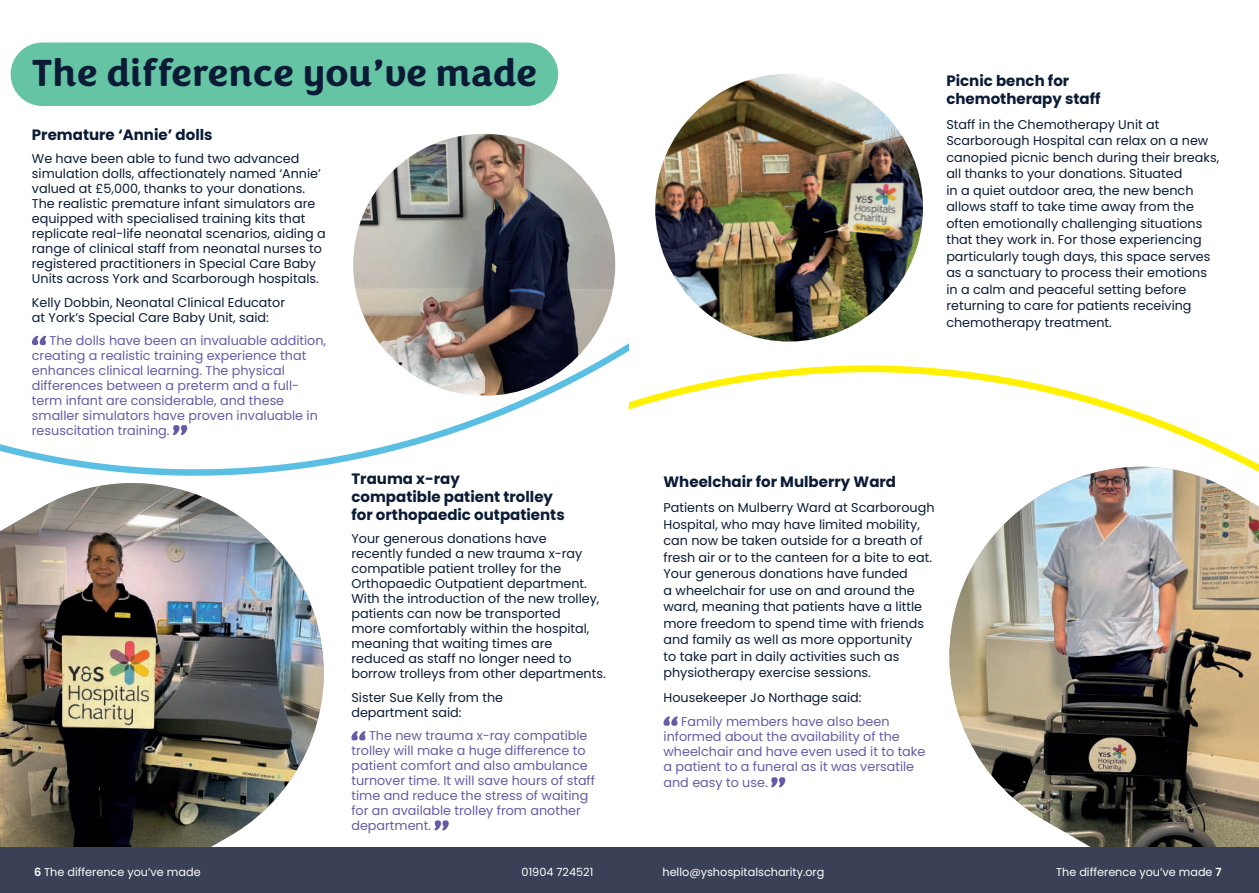
<style>
.page{position:relative;width:1259px;height:893px;background:#fff}
.page>*{position:absolute;margin:0;border:0;box-sizing:border-box;transform-origin:0 0}
.t1{font:700 39px "Congenial";color:#0b1b36}
.t2{font:700 15px/18px "Poppins";color:#0b1b36}
.t3{font:12.75px/16.5px "Poppins";color:#0b1b36}
.t4{font:12.75px/15px "Poppins";color:#665ba7}
.t5{font:11.25px "Poppins";color:#fff}
.s1{font-weight:600}
</style>
<div class="page">
<svg style="left:0;top:335px;width:563px;height:127px"></svg>
<svg style="left:49px;top:462px;width:293px;height:14px"></svg>
<img style="left:0;top:483px;width:324px;height:364px">
<div style="left:0;top:847px;width:1259px;height:46px;background:#3a4156"></div>
<svg style="left:32px;top:336px;width:14px;height:9px"></svg>
<svg style="left:173px;top:425px;width:14px;height:10px"></svg>
<svg style="left:351px;top:731px;width:15px;height:9px"></svg>
<svg style="left:434px;top:820px;width:15px;height:10px"></svg>
<div style="left:11px;top:43px;width:547px;height:63px;background:#65c4a3;border-radius:32px"></div>
<svg style="left:563px;top:343px;width:696px;height:504px"></svg>
<img style="left:352px;top:133px;width:264px;height:264px;border-radius:132px">
<img style="left:655px;top:74px;width:268px;height:268px">
<div style="left:629px;top:502px;width:32px;height:107px;background:#fff"></div>
<h1 class="t1" style="left:32px;top:48px;width:506px">The difference you’ve made</h1>
<p class="t2" style="left:32px;top:125px;width:182px">Premature ‘Annie’ dolls</p>
<p class="t3" style="left:32px;top:151px;width:295px;line-height:15px">We have been able to fund two advanced simulation dolls, affectionately named ‘Annie’ valued at £5,000, thanks to your donations.<br>The realistic premature infant simulators are equipped with specialised training kits that replicate real-life neonatal scenarios, aiding a range of clinical staff from neonatal nurses to registered practitioners in Special Care Baby Units across York and Scarborough hospitals.</p>
<p class="t3" style="left:32px;top:295px;width:255px;line-height:15px">Kelly Dobbin, Neonatal Clinical Educator at York’s Special Care Baby Unit, said:</p>
<p class="t4" style="left:32px;top:333px;width:296px;text-indent:18px">The dolls have been an invaluable addition, creating a realistic training experience that enhances clinical learning. The physical differences between a preterm and a full&shy;term infant are considerable, and these smaller simulators have proven invaluable in resuscitation training.</p>
<p class="t2" style="left:351px;top:470px;width:215px">Trauma x-ray<br>compatible patient trolley for orthopaedic outpatients</p>
<p class="t3" style="left:351px;top:531px;width:256px;line-height:15px">Your generous donations have<br>recently funded a new trauma x-ray compatible patient trolley for the Orthopaedic Outpatient department.<br>With the introduction of the new trolley, patients can now be transported<br>more comfortably within the hospital, meaning that waiting times are reduced as staff no longer need to borrow trolleys from other departments.</p>
<p class="t3" style="left:351px;top:690px;width:153px;line-height:15px">Sister Sue Kelly from the department said:</p>
<p class="t4" style="left:351px;top:729px;width:245px;text-indent:18px">The new trauma x-ray compatible trolley will make a huge difference to patient comfort and also ambulance turnover time. It will save hours of staff time and reduce the stress of waiting for an available trolley from another department.</p>
<p class="t2" style="left:946px;top:72px;width:156px">Picnic bench for chemotherapy staff</p>
<p class="t3" style="left:946px;top:116px;width:274px">Staff in the Chemotherapy Unit at Scarborough Hospital can relax on a new canopied picnic bench during their breaks, all thanks to your donations. Situated<br>in a quiet outdoor area, the new bench allows staff to take time away from the often emotionally challenging situations that they work in. For those experiencing particularly tough days, this space serves as a sanctuary to process their emotions in a calm and peaceful setting before returning to care for patients receiving chemotherapy treatment.</p>
<p class="t2" style="left:663px;top:473px;width:234px">Wheelchair for Mulberry Ward</p>
<p class="t3" style="left:663px;top:500px;width:272px">Patients on Mulberry Ward at Scarborough Hospital, who may have limited mobility, can now be taken outside for a breath of fresh air or to the canteen for a bite to eat.<br>Your generous donations have funded<br>a wheelchair for use on and around the ward, meaning that patients have a little more freedom to spend time with friends and family as well as more opportunity<br>to take part in daily activities such as physiotherapy exercise sessions.</p>
<p class="t3" style="left:663px;top:690px;width:200px">Housekeeper Jo Northage said:</p>
<p class="t4" style="left:663px;top:714px;width:263px;text-indent:18px">Family members have also been informed about the availability of the wheelchair and have even used it to take a patient to a funeral as it was versatile</p>
<p class="t4" style="left:663px;top:775px;width:106px">and easy to use.</p>
<p class="t5" style="left:34px;top:865px;width:168px"><span class="s1">6</span> The difference you’ve made</p>
<p class="t5" style="left:521px;top:865px;width:73px">01904 724521</p>
<p class="t5" style="left:662px;top:865px;width:163px">hello@yshospitalscharity.org</p>
<p class="t5" style="left:1056px;top:865px;width:167px">The difference you’ve made <span class="s1">7</span></p>
</div>
